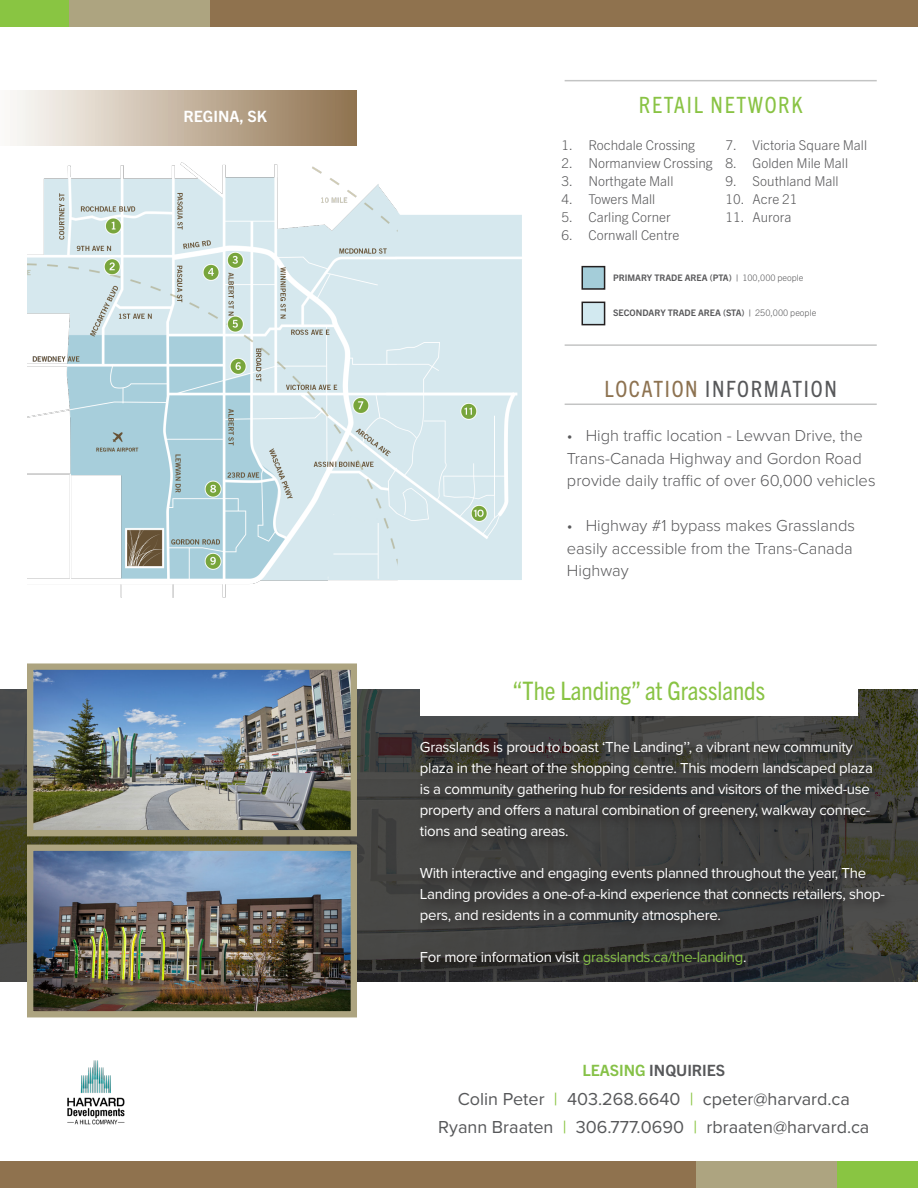
<style>
.page{position:relative;width:918px;height:1188px;background:#fff}
.page>*{position:absolute;margin:0;border:0;box-sizing:border-box;transform-origin:0 0}
.t1{font:condensed 25.5px "Trade Gothic Next LT Pro";color:#89c344}
.t2{font:condensed 22.5px "Trade Gothic Next LT Pro";letter-spacing:.075em;color:#57585a}
.t3{font:condensed 22.5px "Trade Gothic Next LT Pro";letter-spacing:.075em;color:#89c344}
.t4{font:18px "Proxima Nova";color:#57585a}
.t5{font:300 16.5px/22.5px "Proxima Nova";color:#59595b}
.t6{font:700 15.6px "Trade Gothic Next LT Pro";color:#57585a}
.t7{font:700 15.6px "Trade Gothic Next LT Pro";color:#fff}
.t8{font:15px/21px "Proxima Nova";letter-spacing:-.02em;color:#fff}
.t9{font:15px "Proxima Nova";letter-spacing:-.02em;color:#86c147}
.t10{font:300 13.5px "Trade Gothic Next LT Pro";color:#59595b}
.t11{font:700 9px "Trade Gothic Next LT Pro";color:#59595b}
.t12{font:700 7.5px "Trade Gothic Next LT Pro";color:#705b3f}
.s1{font-weight:300}
.s2{color:#8d7250}
.s3{color:#fff}
.s4{color:#86c147}
.s5{color:#89c542}
</style>
<div class="page">
<img style="left:27px;top:163px;width:495px;height:434px">
<img style="left:67px;top:1060px;width:58px;height:65px">
<div style="left:0;top:90px;width:357px;height:56px;background:linear-gradient(to right,#fffefc,#90724e)"></div>
<div style="left:0;top:1161px;width:698px;height:27px;background:#8f724e"></div>
<div style="left:837px;top:1161px;width:81px;height:27px;background:#89c542"></div>
<div style="left:696px;top:1161px;width:140px;height:27px;background:#ada480"></div>
<div style="left:207px;top:0;width:711px;height:27px;background:#8f724e"></div>
<div style="left:0;top:0;width:68px;height:27px;background:#89c542"></div>
<div style="left:69px;top:0;width:140px;height:27px;background:#ada480"></div>
<img style="left:0;top:689px;width:918px;height:293px">
<svg style="left:418px;top:738px;width:479px;height:239px;background:#3b3b3a"></svg>
<img style="left:34px;top:670px;width:316px;height:159px">
<div style="left:27px;top:663px;width:330px;height:173px;border:6px solid #ada480"></div>
<img style="left:34px;top:852px;width:316px;height:158px">
<div style="left:27px;top:845px;width:330px;height:172px;border:6px solid #ada480"></div>
<div style="left:420px;top:669px;width:438px;height:47px;background:#fff"></div>
<div style="left:582px;top:267px;width:23px;height:22px;background:#a4cdd9"></div>
<div style="left:582px;top:266px;width:23px;height:24px;border:2px solid #231f20"></div>
<div style="left:582px;top:302px;width:23px;height:23px;background:#d2e9f0"></div>
<div style="left:582px;top:302px;width:23px;height:23px;border:2px solid #231f20"></div>
<hr style="left:565px;top:80px;width:312px;height:1px;background:#4f5151">
<hr style="left:565px;top:344px;width:312px;height:2px;background:#4f5151">
<hr style="left:565px;top:404px;width:312px;height:1px;background:#4f5151">
<svg style="left:334px;top:461px;width:5px;height:7px"></svg>
<p class="t7" style="left:184px;top:106px;width:85px">REGINA, SK</p>
<p class="t12" style="left:335px;top:459px;width:4px">I</p>
<p class="t3" style="left:639px;top:90px;width:165px">RETAIL NETWORK</p>
<p class="t10" style="left:561px;top:136px;width:135px">1. Rochdale Crossing</p>
<p class="t10" style="left:561px;top:154px;width:153px">2. Normanview Crossing</p>
<p class="t10" style="left:561px;top:172px;width:114px">3. Northgate Mall</p>
<p class="t10" style="left:561px;top:190px;width:95px">4. Towers Mall</p>
<p class="t10" style="left:561px;top:208px;width:111px">5. Carling Corner</p>
<p class="t10" style="left:561px;top:226px;width:120px">6. Cornwall Centre</p>
<p class="t10" style="left:726px;top:136px;width:143px">7. Victoria Square Mall</p>
<p class="t10" style="left:726px;top:154px;width:124px">8. Golden Mile Mall</p>
<p class="t10" style="left:726px;top:172px;width:115px">9. Southland Mall</p>
<p class="t10" style="left:726px;top:190px;width:74px">10. Acre 21</p>
<p class="t10" style="left:726px;top:208px;width:67px">11. Aurora</p>
<p class="t11" style="left:613px;top:271px;width:192px">PRIMARY TRADE AREA (PTA) | <span class="s1">100,000 people</span></p>
<p class="t11" style="left:613px;top:307px;width:205px">SECONDARY TRADE AREA (STA) | <span class="s1">250,000 people</span></p>
<p class="t2" style="left:605px;top:374px;width:234px"><span class="s2">LOCATION</span> INFORMATION</p>
<p class="t5" style="left:567px;top:424px;width:310px">• High traffic location - Lewvan Drive, the<br>Trans-Canada Highway and Gordon Road provide daily traffic of over 60,000 vehicles</p>
<p class="t5" style="left:567px;top:514px;width:290px">• Highway #1 bypass makes Grasslands easily accessible from the Trans-Canada<br>Highway</p>
<p class="t1" style="left:512px;top:674px;width:254px">“The Landing” at Grasslands</p>
<p class="t8" style="left:420px;top:736px;width:454px">Grasslands is proud to boast ‘The Landing’’, a vibrant new community plaza in the heart of the shopping centre. This modern landscaped plaza is a community gathering hub for residents and visitors of the mixed-use property and offers a natural combination of greenery, walkway connec&shy;tions and seating areas.</p>
<p class="t8" style="left:420px;top:862px;width:467px">With interactive and engaging events planned throughout the year, The<br>Landing provides a one-of-a-kind experience that connects retailers, shop&shy;pers, and residents in a community atmosphere.</p>
<p class="t9" style="left:420px;top:946px;width:328px"><span class="s3">For more information visit</span> grasslands.ca/the-landing<span class="s3">.</span></p>
<p class="t6" style="left:582px;top:1060px;width:144px"><span class="s4">LEASING</span> INQUIRIES</p>
<p class="t4" style="left:458px;top:1085px;width:394px">Colin Peter <span class="s5">|</span> 403.268.6640 <span class="s5">|</span> cpeter@harvard.ca</p>
<p class="t4" style="left:438px;top:1114px;width:433px">Ryann Braaten <span class="s5">|</span> 306.777.0690 <span class="s5">|</span> rbraaten@harvard.ca</p>
</div>
